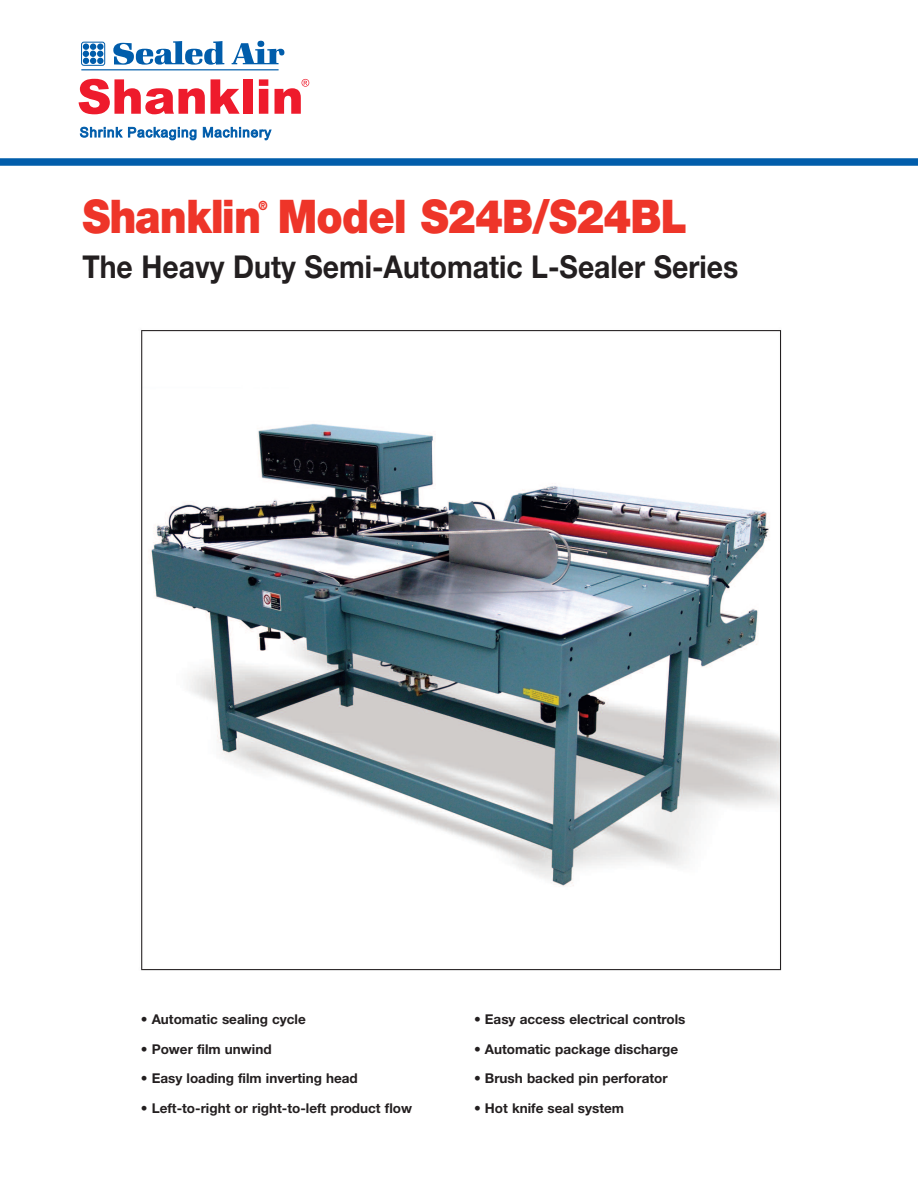
<style>
.page{position:relative;width:918px;height:1188px;background:#fff}
.page>*{position:absolute;margin:0;border:0;box-sizing:border-box;transform-origin:0 0}
.t1{font:900 46.5px "Helvetica Neue";letter-spacing:-.02em;color:#ee3529;scale:.9 1}
.t2{font:700 31.5px "Helvetica Neue";color:#231f20;scale:.9 1}
.t3{font:700 13.5px "Helvetica Neue";color:#231f20}
.t4{font:900 12.75px "Helvetica Neue";color:#ee3529;scale:.9 1}
.s1{font-weight:400}
</style>
<div class="page">
<img style="left:141px;top:330px;width:641px;height:641px">
<svg style="left:79px;top:126px;width:193px;height:15px"></svg>
<svg style="left:79px;top:79px;width:126px;height:35px"></svg>
<svg style="left:211px;top:79px;width:29px;height:35px"></svg>
<div style="left:243px;top:79px;width:9px;height:35px;background:#ee1b2c"></div>
<svg style="left:259px;top:79px;width:9px;height:35px"></svg>
<svg style="left:275px;top:79px;width:34px;height:35px"></svg>
<div style="left:81px;top:42px;width:24px;height:24px;border:1px solid #015dab;border-radius:2px"></div>
<svg style="left:83px;top:44px;width:20px;height:20px"></svg>
<svg style="left:113px;top:41px;width:111px;height:24px"></svg>
<div style="left:257px;top:41px;width:7px;height:6px;background:#015dab;border-radius:50%"></div>
<svg style="left:232px;top:43px;width:52px;height:21px"></svg>
<hr style="left:81px;top:69px;width:198px;height:1px;background:#015dab">
<div style="left:0;top:158px;width:918px;height:8px;background:#015dab"></div>
<h1 class="t1" style="left:83px;top:200px;width:673px">Shanklin Model S24B/S24BL</h1>
<p class="t4" style="left:258px;top:201px;width:12px">®</p>
<h2 class="t2" style="left:83px;top:255px;width:730px">The Heavy Duty Semi-Automatic L-Sealer Series</h2>
<p class="t3" style="left:141px;top:1014px;width:167px"><span class="s1">•</span> Automatic sealing cycle</p>
<p class="t3" style="left:141px;top:1044px;width:132px"><span class="s1">•</span> Power film unwind</p>
<p class="t3" style="left:141px;top:1074px;width:218px"><span class="s1">•</span> Easy loading film inverting head</p>
<p class="t3" style="left:141px;top:1104px;width:273px"><span class="s1">•</span> Left-to-right or right-to-left product flow</p>
<p class="t3" style="left:474px;top:1014px;width:213px"><span class="s1">•</span> Easy access electrical controls</p>
<p class="t3" style="left:474px;top:1044px;width:206px"><span class="s1">•</span> Automatic package discharge</p>
<p class="t3" style="left:474px;top:1074px;width:195px">• Brush backed pin perforator</p>
<p class="t3" style="left:474px;top:1104px;width:152px">• Hot knife seal system</p>
</div>
